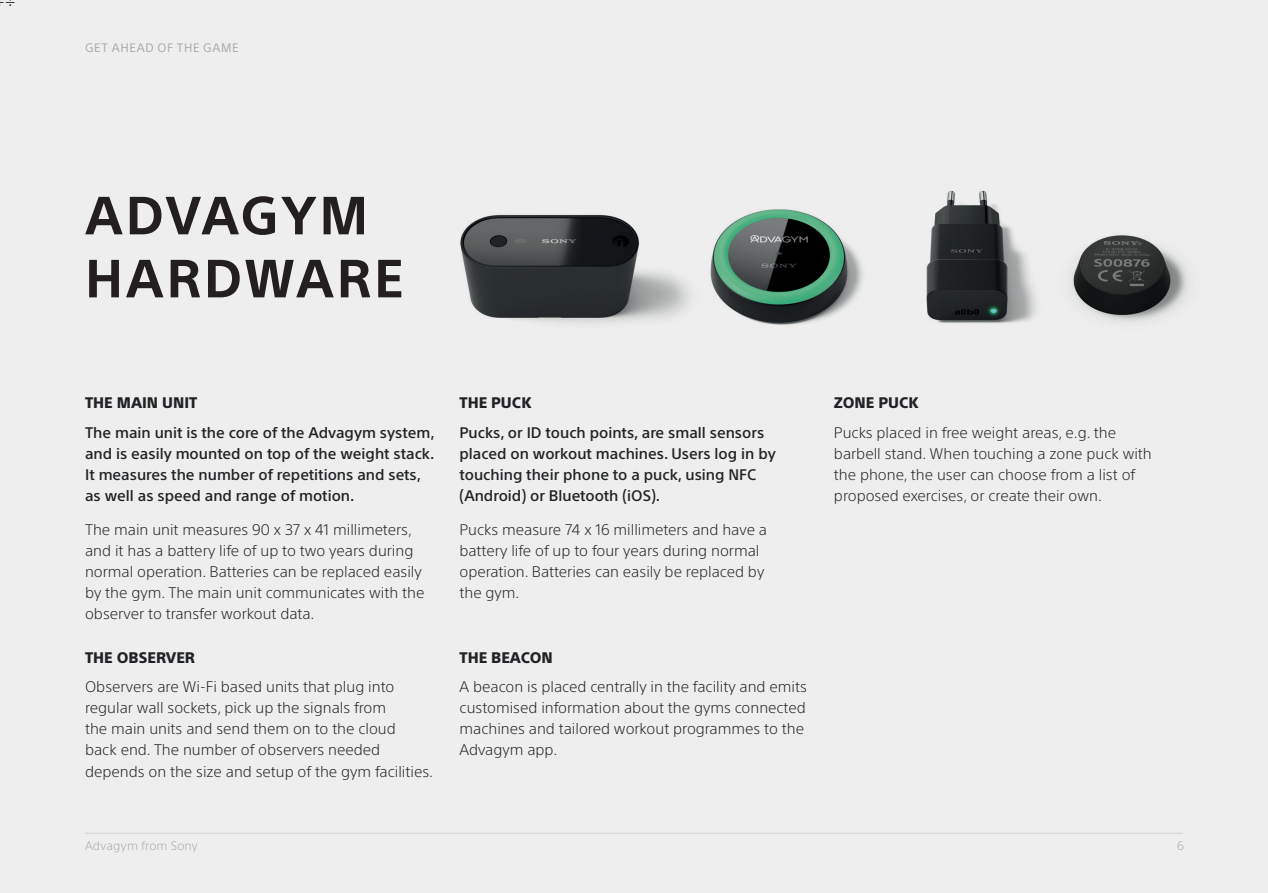
<style>
.page{position:relative;width:1268px;height:893px;background:#fff}
.page>*{position:absolute;margin:0;border:0;box-sizing:border-box;transform-origin:0 0}
.t1{font:700 52.5px/63px "SST";letter-spacing:.055em;color:#231f20}
.t2{font:18px "Minion Pro";color:#231f20}
.t3{font:300 15px/21px "SST";color:#202225}
.t4{font:500 15px/21px "SST";color:#202225}
.t5{font:800 15px "SST";color:#202225}
.t6{font:12px "SST";letter-spacing:.055em;color:#a8a9ad}
.t7{font:300 12px "SST";letter-spacing:.02em;color:#a8a9ad}
</style>
<div class="page">
<div style="left:0;top:0;width:1267px;height:893px;background:#edeeed"></div>
<img style="left:710px;top:209px;width:153px;height:116px">
<img style="left:926px;top:190px;width:42px;height:133px">
<img style="left:460px;top:214px;width:230px;height:109px">
<img style="left:968px;top:190px;width:220px;height:133px">
<hr style="left:85px;top:833px;width:1097px;height:1px;background:#d1d2d4">
<p class="t2" style="left:-5px;top:-11px;width:22px">÷÷</p>
<p class="t6" style="left:85px;top:40px;width:155px">GET AHEAD OF THE GAME</p>
<h1 class="t1" style="left:85px;top:184px;width:320px">ADVAGYM<br>HARDWARE</h1>
<p class="t5" style="left:85px;top:394px;width:114px">THE MAIN UNIT</p>
<p class="t4" style="left:85px;top:422px;width:351px">The main unit is the core of the Advagym system, and is easily mounted on top of the weight stack.<br>It measures the number of repetitions and sets, as well as speed and range of motion.</p>
<p class="t3" style="left:85px;top:519px;width:341px">The main unit measures 90 x 37 x 41 millimeters, and it has a battery life of up to two years during normal operation. Batteries can be replaced easily by the gym. The main unit communicates with the observer to transfer workout data.</p>
<p class="t5" style="left:85px;top:649px;width:111px">THE OBSERVER</p>
<p class="t3" style="left:85px;top:676px;width:349px">Observers are Wi-Fi based units that plug into regular wall sockets, pick up the signals from<br>the main units and send them on to the cloud<br>back end. The number of observers needed depends on the size and setup of the gym facilities.</p>
<p class="t5" style="left:459px;top:394px;width:73px">THE PUCK</p>
<p class="t4" style="left:459px;top:422px;width:318px">Pucks, or ID touch points, are small sensors placed on workout machines. Users log in by touching their phone to a puck, using NFC (Android) or Bluetooth (iOS).</p>
<p class="t3" style="left:459px;top:519px;width:309px">Pucks measure 74 x 16 millimeters and have a battery life of up to four years during normal operation. Batteries can easily be replaced by the gym.</p>
<p class="t5" style="left:459px;top:649px;width:95px">THE BEACON</p>
<p class="t3" style="left:459px;top:676px;width:349px">A beacon is placed centrally in the facility and emits customised information about the gyms connected machines and tailored workout programmes to the Advagym app.</p>
<p class="t5" style="left:833px;top:394px;width:86px">ZONE PUCK</p>
<p class="t3" style="left:833px;top:422px;width:319px">Pucks placed in free weight areas, e.g. the barbell stand. When touching a zone puck with the phone, the user can choose from a list of proposed exercises, or create their own.</p>
<p class="t7" style="left:85px;top:839px;width:114px">Advagym from Sony</p>
<p class="t7" style="left:1176px;top:839px;width:8px">6</p>
</div>
